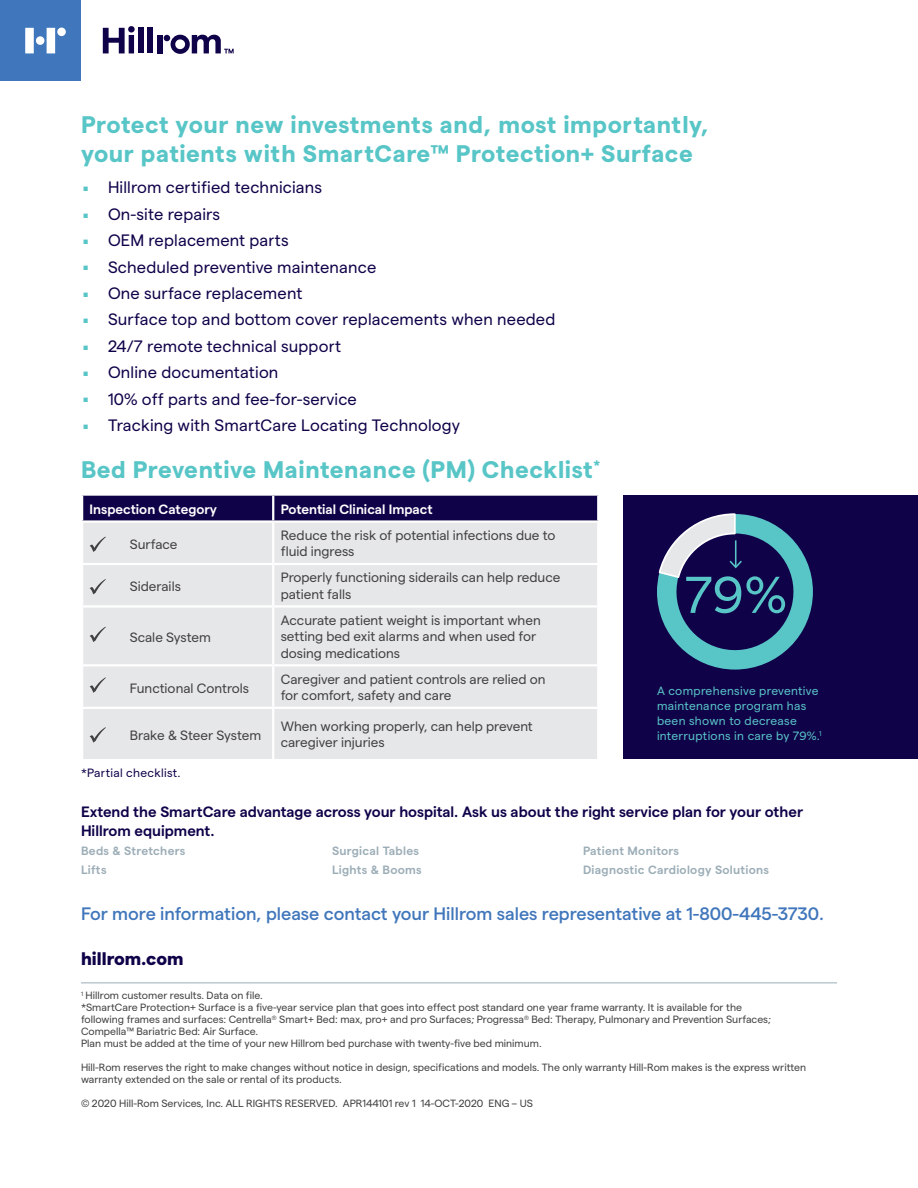
<style>
.page{position:relative;width:918px;height:1188px;background:#fff}
.page>*{position:absolute;margin:0;border:0;box-sizing:border-box;transform-origin:0 0}
.t1{font:51.6px "Matter";color:#58c5c7}
.t2{font:42px "Matter SQ";color:#58c5c7}
.t3{font:700 24px/28.5px "Matter";letter-spacing:.025em;color:#58c5c7}
.t4{font:500 18px "Matter";color:#4076bb}
.t5{font:800 18px "Matter";color:#100249}
.t6{font:16.5px "Matter";letter-spacing:.01em;color:#100249}
.t7{font:600 15px/19.5px "Matter";color:#100249}
.t8{font:13.5px/16.5px "Matter";color:#414042}
.t9{font:600 13.5px "Matter";color:#fff}
.t10{font:600 12px/18.8px "Matter";letter-spacing:.025em;color:#9cadb7}
.t11{font:12px/15px "Matter";letter-spacing:.025em;color:#58c5c7}
.t12{font:12px "Matter";letter-spacing:.025em;color:#100249}
.t13{font:10.5px/12px "Matter";color:#414042}
</style>
<div class="page">
<div style="left:0;top:0;width:81px;height:81px;background:#4076bb"></div>
<svg style="left:25px;top:28px;width:9px;height:25px"></svg>
<svg style="left:47px;top:28px;width:8px;height:25px"></svg>
<div style="left:57px;top:28px;width:9px;height:8px;background:#fff;border-radius:50%"></div>
<div style="left:138px;top:27px;width:6px;height:26px;background:#100249"></div>
<div style="left:148px;top:27px;width:5px;height:26px;background:#100249"></div>
<div style="left:157px;top:35px;width:5px;height:18px;background:#100249"></div>
<svg style="left:103px;top:26px;width:32px;height:27px"></svg>
<div style="left:36px;top:36px;width:8px;height:9px;background:#fff;border-radius:50%"></div>
<svg style="left:164px;top:35px;width:70px;height:19px"></svg>
<div style="left:623px;top:496px;width:295px;height:263px;background:#100249"></div>
<hr style="left:81px;top:982px;width:756px;height:1px;background:#9cadb7">
<div style="left:83px;top:496px;width:514px;height:24px;background:#100249"></div>
<div style="left:83px;top:523px;width:514px;height:236px;background:#e6e7e8"></div>
<hr style="left:272px;top:496px;width:2px;height:24px;background:#fff">
<hr style="left:272px;top:523px;width:2px;height:40px;background:#fff">
<hr style="left:272px;top:565px;width:2px;height:40px;background:#fff">
<hr style="left:272px;top:608px;width:2px;height:56px;background:#fff">
<hr style="left:272px;top:666px;width:2px;height:41px;background:#fff">
<hr style="left:272px;top:709px;width:2px;height:50px;background:#fff">
<hr style="left:81px;top:563px;width:192px;height:2px;background:#fff">
<hr style="left:273px;top:563px;width:326px;height:2px;background:#fff">
<hr style="left:81px;top:605px;width:192px;height:3px;background:#fff">
<hr style="left:273px;top:605px;width:326px;height:3px;background:#fff">
<hr style="left:81px;top:664px;width:192px;height:2px;background:#fff">
<hr style="left:273px;top:664px;width:326px;height:2px;background:#fff">
<hr style="left:81px;top:707px;width:192px;height:2px;background:#fff">
<hr style="left:273px;top:707px;width:326px;height:2px;background:#fff">
<svg style="left:90px;top:537px;width:16px;height:15px"></svg>
<svg style="left:90px;top:579px;width:16px;height:15px"></svg>
<svg style="left:90px;top:627px;width:16px;height:15px"></svg>
<svg style="left:90px;top:677px;width:16px;height:16px"></svg>
<svg style="left:90px;top:727px;width:16px;height:16px"></svg>
<svg style="left:657px;top:513px;width:156px;height:157px"></svg>
<h3 class="t3" style="left:81px;top:109px;width:629px">Protect your new investments and, most importantly, your patients with SmartCare™ Protection+ Surface</h3>
<h2 class="t2" style="left:81px;top:146px;width:11px">.</h2>
<h3 class="t6" style="left:108px;top:176px;width:216px">Hillrom certified technicians</h3>
<h2 class="t2" style="left:81px;top:172px;width:11px">.</h2>
<h3 class="t6" style="left:108px;top:202px;width:114px">On-site repairs</h3>
<h2 class="t2" style="left:81px;top:199px;width:11px">.</h2>
<h3 class="t6" style="left:108px;top:228px;width:182px">OEM replacement parts</h3>
<h2 class="t2" style="left:81px;top:225px;width:11px">.</h2>
<h3 class="t6" style="left:108px;top:255px;width:270px">Scheduled preventive maintenance</h3>
<h2 class="t2" style="left:81px;top:251px;width:11px">.</h2>
<h3 class="t6" style="left:108px;top:281px;width:196px">One surface replacement</h3>
<h2 class="t2" style="left:81px;top:278px;width:11px">.</h2>
<h3 class="t6" style="left:108px;top:308px;width:449px">Surface top and bottom cover replacements when needed</h3>
<h2 class="t2" style="left:81px;top:304px;width:11px">.</h2>
<h3 class="t6" style="left:108px;top:334px;width:235px">24/7 remote technical support</h3>
<h2 class="t2" style="left:81px;top:331px;width:11px">.</h2>
<h3 class="t6" style="left:108px;top:360px;width:172px">Online documentation</h3>
<h2 class="t2" style="left:81px;top:357px;width:11px">.</h2>
<h3 class="t6" style="left:108px;top:387px;width:250px">10% off parts and fee-for-service</h3>
<h2 class="t2" style="left:81px;top:383px;width:11px">.</h2>
<h3 class="t6" style="left:108px;top:413px;width:354px">Tracking with SmartCare Locating Technology</h3>
<h3 class="t3" style="left:81px;top:454px;width:521px">Bed Preventive Maintenance (PM) Checklist<sup>*</sup></h3>
<p class="t9" style="left:90px;top:499px;width:129px">Inspection Category</p>
<p class="t9" style="left:281px;top:499px;width:153px">Potential Clinical Impact</p>
<p class="t8" style="left:130px;top:535px;width:49px">Surface</p>
<p class="t8" style="left:281px;top:526px;width:276px">Reduce the risk of potential infections due to fluid ingress</p>
<p class="t8" style="left:130px;top:577px;width:53px">Siderails</p>
<p class="t8" style="left:281px;top:568px;width:281px">Properly functioning siderails can help reduce patient falls</p>
<p class="t8" style="left:130px;top:628px;width:83px">Scale System</p>
<p class="t8" style="left:281px;top:611px;width:262px">Accurate patient weight is important when setting bed exit alarms and when used for dosing medications</p>
<p class="t8" style="left:130px;top:679px;width:121px">Functional Controls</p>
<p class="t8" style="left:281px;top:670px;width:267px">Caregiver and patient controls are relied on for comfort, safety and care</p>
<p class="t8" style="left:130px;top:726px;width:133px">Brake &amp; Steer System</p>
<p class="t8" style="left:281px;top:717px;width:254px">When working properly, can help prevent caregiver injuries</p>
<p class="t12" style="left:81px;top:764px;width:101px">*Partial checklist.</p>
<h1 class="t1" style="left:685px;top:557px;width:104px">79%</h1>
<p class="t11" style="left:657px;top:682px;width:166px">A comprehensive preventive maintenance program has been shown to decrease interruptions in care by 79%.<sup>1</sup></p>
<h3 class="t7" style="left:81px;top:800px;width:724px">Extend the SmartCare advantage across your hospital. Ask us about the right service plan for your other<br>Hillrom equipment.</h3>
<p class="t10" style="left:81px;top:840px;width:106px">Beds &amp; Stretchers<br>Lifts</p>
<p class="t10" style="left:332px;top:840px;width:91px">Surgical Tables<br>Lights &amp; Booms</p>
<p class="t10" style="left:583px;top:840px;width:188px">Patient Monitors<br>Diagnostic Cardiology Solutions</p>
<h3 class="t4" style="left:81px;top:900px;width:745px">For more information, please contact your Hillrom sales representative at 1-800-445-3730.</h3>
<h3 class="t5" style="left:81px;top:945px;width:104px">hillrom.com</h3>
<p class="t13" style="left:81px;top:988px;width:691px"><sup>1</sup> Hillrom customer results. Data on file.<br>*SmartCare Protection+ Surface is a five-year service plan that goes into effect post standard one year frame warranty. It is available for the following frames and surfaces: Centrella<sup>®</sup> Smart+ Bed: max, pro+ and pro Surfaces; Progressa<sup>®</sup> Bed: Therapy, Pulmonary and Prevention Surfaces; Compella™ Bariatric Bed: Air Surface.<br>Plan must be added at the time of your new Hillrom bed purchase with twenty-five bed minimum.</p>
<p class="t13" style="left:81px;top:1060px;width:727px">Hill-Rom reserves the right to make changes without notice in design, specifications and models. The only warranty Hill-Rom makes is the express written warranty extended on the sale or rental of its products.</p>
<p class="t13" style="left:81px;top:1096px;width:454px">© 2020 Hill-Rom Services, Inc. ALL RIGHTS RESERVED. APR144101 rev 1 14-OCT-2020 ENG – US</p>
</div>
